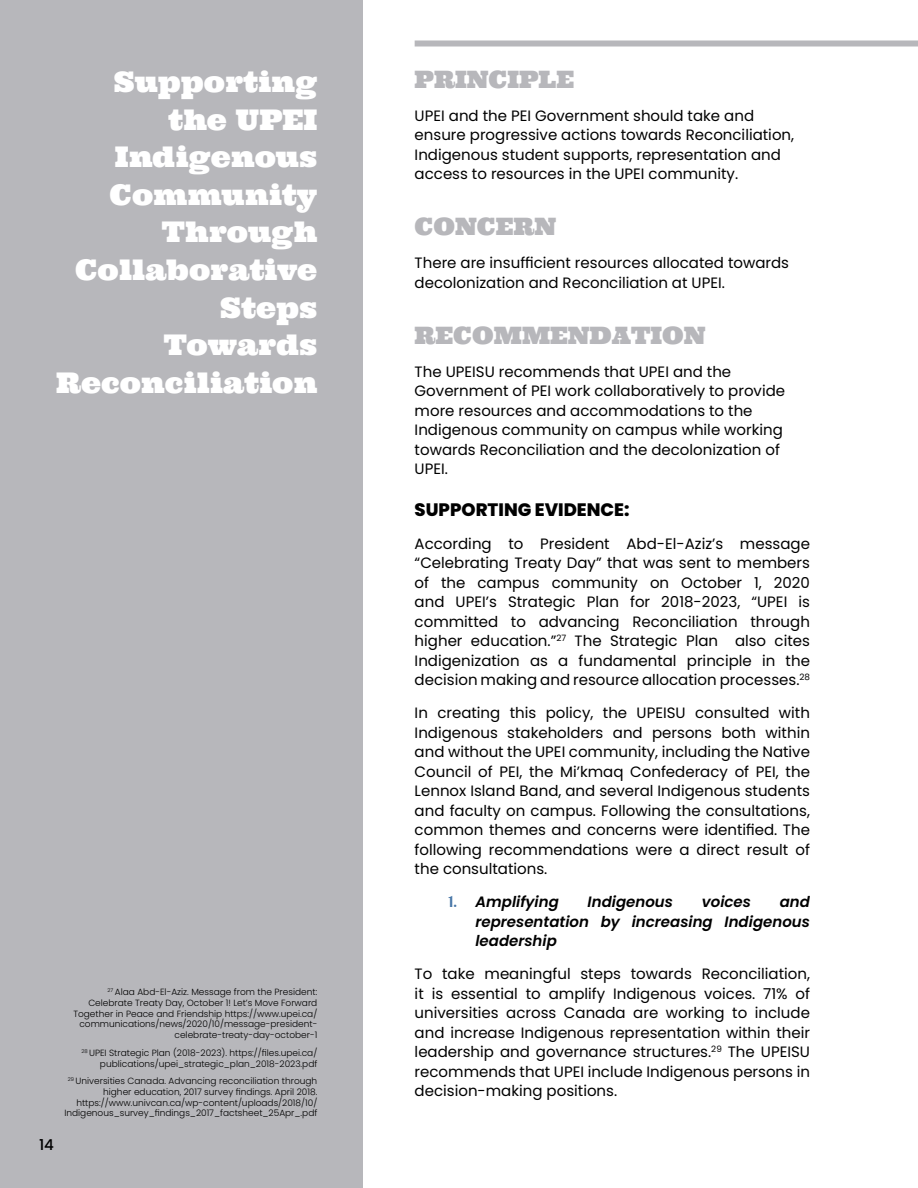
<style>
.page{position:relative;width:918px;height:1188px;background:#fff}
.page>*{position:absolute;margin:0;border:0;box-sizing:border-box;transform-origin:0 0}
.t1{font:28.5px/37.5px "Ultra";color:#fff;text-align:right}
.t2{font:24px "Ultra";color:#b7b7bb}
.t3{font:800 18px "Poppins";color:#000}
.t4{font:15px/19.5px "Poppins";color:#000}
.t5{font:italic 600 15px/19.5px "Poppins";color:#000;text-align:justify}
.t6{font:500 15px "Poppins";color:#000}
.t7{font:300 9px/10.8px "Poppins";color:#000;text-align:right}
.s1{font-family:"Lobster Two";font-weight:700;font-style:normal;color:#4776a7}
</style>
<div class="page">
<div style="left:0;top:0;width:362px;height:1188px;background:#b7b7bb"></div>
<div style="left:415px;top:40px;width:503px;height:6px;background:#b7b7bb"></div>
<h1 class="t1" style="left:56px;top:63px;width:263px">Supporting the UPEI<br>Indigenous<br>Community<br>Through<br>Collaborative<br>Steps<br>Towards<br>Reconciliation</h1>
<h2 class="t2" style="left:415px;top:64px;width:161px">PRINCIPLE</h2>
<p class="t4" style="left:415px;top:106px;width:381px">UPEI and the PEI Government should take and ensure progressive actions towards Reconciliation, Indigenous student supports, representation and access to resources in the UPEI community.</p>
<h2 class="t2" style="left:415px;top:211px;width:143px">CONCERN</h2>
<p class="t4" style="left:415px;top:253px;width:376px">There are insufficient resources allocated towards decolonization and Reconciliation at UPEI.</p>
<h2 class="t2" style="left:415px;top:319px;width:292px">RECOMMENDATION</h2>
<p class="t4" style="left:415px;top:362px;width:372px">The UPEISU recommends that UPEI and the Government of PEI work collaboratively to provide more resources and accommodations to the Indigenous community on campus while working towards Reconciliation and the decolonization of UPEI.</p>
<p class="t3" style="left:415px;top:499px;width:216px">SUPPORTING EVIDENCE:</p>
<p class="t4" style="left:415px;top:534px;width:397px;text-align:justify">According to President Abd-El-Aziz’s message “Celebrating Treaty Day” that was sent to members of the campus community on October 1, 2020 and UPEI’s Strategic Plan for 2018-2023, “UPEI is committed to advancing Reconciliation through higher education.”<sup>27</sup> The Strategic Plan also cites Indigenization as a fundamental principle in the decision making and resource allocation processes.<sup>28</sup></p>
<p class="t4" style="left:415px;top:703px;width:397px;text-align:justify">In creating this policy, the UPEISU consulted with Indigenous stakeholders and persons both within and without the UPEI community, including the Native Council of PEI, the Mi’kmaq Confederacy of PEI, the Lennox Island Band, and several Indigenous students and faculty on campus. Following the consultations, common themes and concerns were identified. The following recommendations were a direct result of the consultations.</p>
<p class="t5" style="left:448px;top:892px;width:112px"><span class="s1">1.</span> Amplifying</p>
<p class="t5" style="left:588px;top:892px;width:87px">Indigenous</p>
<p class="t5" style="left:702px;top:892px;width:51px">voices</p>
<p class="t5" style="left:475px;top:892px;width:336px;text-indent:304px">and representation by increasing Indigenous leadership</p>
<p class="t4" style="left:415px;top:964px;width:397px;text-align:justify">To take meaningful steps towards Reconciliation, it is essential to amplify Indigenous voices. 71% of universities across Canada are working to include and increase Indigenous representation within their leadership and governance structures.<sup>29</sup> The UPEISU recommends that UPEI include Indigenous persons in decision-making positions.</p>
<p class="t7" style="left:73px;top:986px;width:245px"><sup>27</sup> Alaa Abd-El-Aziz. Message from the President:<br>Celebrate Treaty Day, October 1! Let’s Move Forward Together in Peace and Friendship https://www.upei.ca/ communications/news/2020/10/message-president&shy;celebrate-treaty-day-october-1</p>
<p class="t7" style="left:81px;top:1047px;width:237px"><sup>28</sup> UPEI Strategic Plan (2018-2023). https://files.upei.ca/ publications/upei_strategic_plan_2018-2023.pdf</p>
<p class="t7" style="left:64px;top:1076px;width:254px"><sup>29</sup> Universities Canada. Advancing reconciliation through higher education, 2017 survey findings. April 2018. https://www.univcan.ca/wp-content/uploads/2018/10/ Indigenous_survey_findings_2017_factsheet_25Apr_.pdf</p>
<p class="t6" style="left:39px;top:1136px;width:16px">14</p>
</div>
